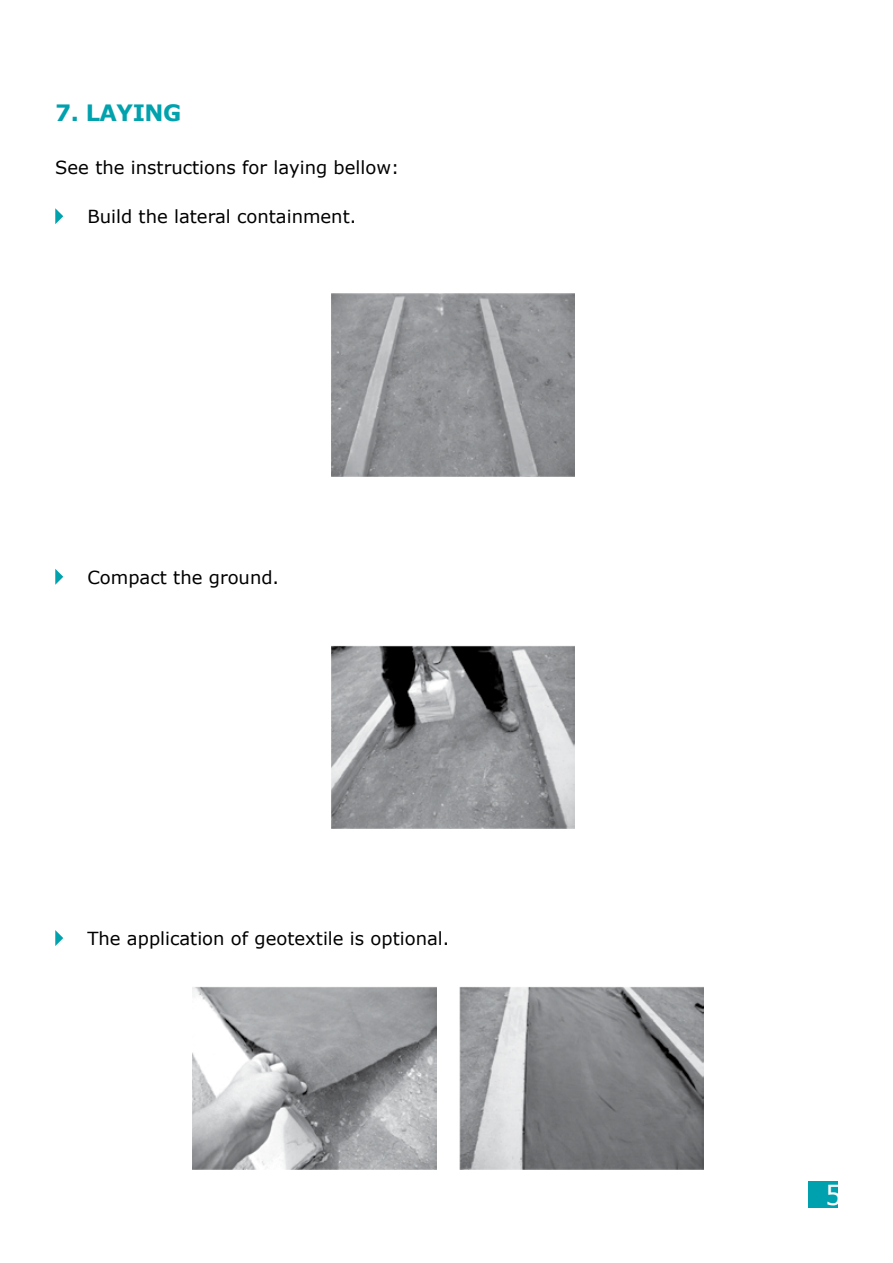
<style>
.page{position:relative;width:893px;height:1263px;background:#fff}
.page>*{position:absolute;margin:0;border:0;box-sizing:border-box;transform-origin:0 0}
.t1{font:27px "Verdana";color:#fff}
.t2{font:700 22.5px "Verdana";letter-spacing:-.02em;color:#00a2ae}
.t3{font:18px "Verdana";color:#000}
.s1{color:#00a1af}
</style>
<div class="page">
<div style="left:808px;top:1181px;width:30px;height:27px;background:#00a1af"></div>
<img style="left:331px;top:294px;width:243px;height:182px">
<img style="left:331px;top:646px;width:243px;height:182px">
<img style="left:193px;top:986px;width:244px;height:184px">
<img style="left:460px;top:987px;width:243px;height:182px">
<svg style="left:55px;top:208px;width:8px;height:16px"></svg>
<svg style="left:55px;top:569px;width:8px;height:16px"></svg>
<svg style="left:55px;top:930px;width:8px;height:16px"></svg>
<p class="t2" style="left:55px;top:97px;width:128px"><span class="s1">7.</span> LAYING</p>
<p class="t3" style="left:55px;top:155px;width:345px">See the instructions for laying bellow:</p>
<p class="t3" style="left:87px;top:204px;width:270px">Build the lateral containment.</p>
<p class="t3" style="left:87px;top:565px;width:193px">Compact the ground.</p>
<p class="t3" style="left:87px;top:926px;width:363px">The application of geotextile is optional.</p>
<h1 class="t1" style="left:825px;top:1177px;width:19px">5</h1>
</div>
